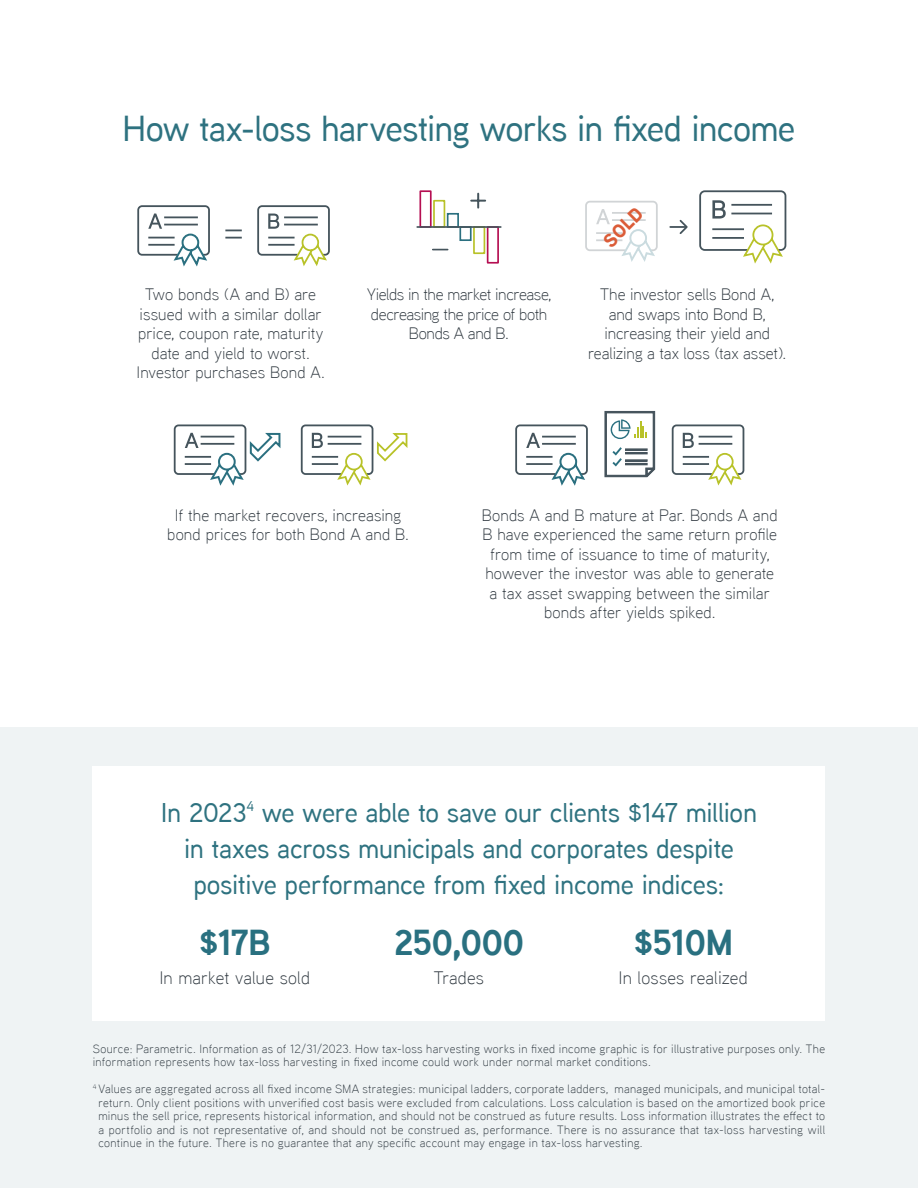
<style>
.page{position:relative;width:918px;height:1188px;background:#fff}
.page>*{position:absolute;margin:0;border:0;box-sizing:border-box;transform-origin:0 0}
.t1{font:500 36px "Aaux Next";letter-spacing:-.02em;color:#2e7280}
.t2{font:700 36px "Aaux Next";letter-spacing:-.025em;color:#297080}
.t3{font:500 27px/36px "Aaux Next";letter-spacing:-.015em;color:#2e7280;text-align:center}
.t4{font:900 19.05px "Aaux Next";color:#db5c38}
.t5{font:300 18px "Aaux Next";letter-spacing:.01em;color:#2a333b}
.t6{font:300 16.5px/19.5px "Aaux Next";color:#2a333b;text-align:center}
.t7{font:300 16.5px/19.5px "Aaux Next";letter-spacing:-.03em;color:#2a333b;text-align:center}
.t8{font:300 12px/13.5px "Aaux Next";letter-spacing:.025em;color:#29333b}
</style>
<div class="page">
<div style="left:0;top:728px;width:918px;height:460px;background:#eff3f4"></div>
<svg style="left:173px;top:424px;width:108px;height:62px"></svg>
<svg style="left:300px;top:424px;width:108px;height:62px"></svg>
<svg style="left:515px;top:424px;width:73px;height:62px"></svg>
<svg style="left:671px;top:424px;width:74px;height:62px"></svg>
<svg style="left:605px;top:411px;width:50px;height:66px"></svg>
<div style="left:487px;top:226px;width:12px;height:38px;border:2px solid #b50f52"></div>
<div style="left:473px;top:226px;width:12px;height:28px;border:2px solid #b8c229"></div>
<div style="left:459px;top:226px;width:13px;height:15px;border:2px solid #2b7080"></div>
<div style="left:419px;top:190px;width:13px;height:38px;border:2px solid #b50f52"></div>
<div style="left:433px;top:200px;width:12px;height:28px;border:2px solid #b8c229"></div>
<div style="left:447px;top:213px;width:12px;height:15px;border:2px solid #2b7080"></div>
<hr style="left:417px;top:226px;width:84px;height:2px;background:#45545c">
<svg style="left:471px;top:194px;width:14px;height:14px"></svg>
<svg style="left:433px;top:249px;width:15px;height:1px"></svg>
<svg style="left:257px;top:205px;width:73px;height:61px"></svg>
<svg style="left:137px;top:205px;width:73px;height:62px"></svg>
<svg style="left:225px;top:230px;width:17px;height:1px"></svg>
<svg style="left:225px;top:237px;width:17px;height:2px"></svg>
<svg style="left:699px;top:190px;width:88px;height:74px"></svg>
<svg style="left:585px;top:200px;width:73px;height:62px"></svg>
<svg style="left:670px;top:219px;width:18px;height:15px"></svg>
<div style="left:93px;top:767px;width:732px;height:254px;background:#fff"></div>
<h1 class="t1" style="left:123px;top:104px;width:674px">How tax-loss harvesting works in fixed income</h1>
<h3 class="t4" style="left:597px;top:234px;width:49px;rotate:-45deg">SOLD</h3>
<h3 class="t6" style="left:137px;top:284px;width:190px">Two bonds (A and B) are issued with a similar dollar price, coupon rate, maturity date and yield to worst.<br>Investor purchases Bond A.</h3>
<h3 class="t7" style="left:367px;top:284px;width:186px">Yields in the market increase, decreasing the price of both<br>Bonds A and B.</h3>
<h3 class="t6" style="left:588px;top:284px;width:200px">The investor sells Bond A, and swaps into Bond B, increasing their yield and realizing a tax loss (tax asset).</h3>
<h3 class="t6" style="left:167px;top:505px;width:243px">If the market recovers, increasing bond prices for both Bond A and B.</h3>
<h3 class="t6" style="left:482px;top:505px;width:297px">Bonds A and B mature at Par. Bonds A and B have experienced the same return profile from time of issuance to time of maturity, however the investor was able to generate a tax asset swapping between the similar bonds after yields spiked.</h3>
<h2 class="t3" style="left:161px;top:794px;width:598px">In 2023<sup>4</sup> we were able to save our clients $147 million in taxes across municipals and corporates despite positive performance from fixed income indices:</h2>
<h1 class="t2" style="left:199px;top:917px;width:73px">$17B</h1>
<h3 class="t5" style="left:159px;top:966px;width:152px">In market value sold</h3>
<h1 class="t2" style="left:394px;top:917px;width:132px">250,000</h1>
<h3 class="t5" style="left:434px;top:966px;width:52px">Trades</h3>
<h1 class="t2" style="left:633px;top:917px;width:101px">$510M</h1>
<h3 class="t5" style="left:619px;top:966px;width:131px">In losses realized</h3>
<p class="t8" style="left:93px;top:1042px;width:734px">Source: Parametric. Information as of 12/31/2023. How tax-loss harvesting works in fixed income graphic is for illustrative purposes only. The information represents how tax-loss harvesting in fixed income could work under normal market conditions.</p>
<p class="t8" style="left:98px;top:1082px;width:728px;text-align:justify;text-indent:-6px"><sup>4</sup> Values are aggregated across all fixed income SMA strategies: municipal ladders, corporate ladders, managed municipals, and municipal total&shy;return. Only client positions with unverified cost basis were excluded from calculations. Loss calculation is based on the amortized book price minus the sell price, represents historical information, and should not be construed as future results. Loss information illustrates the effect to a portfolio and is not representative of, and should not be construed as, performance. There is no assurance that tax-loss harvesting will continue in the future. There is no guarantee that any specific account may engage in tax-loss harvesting.</p>
</div>
